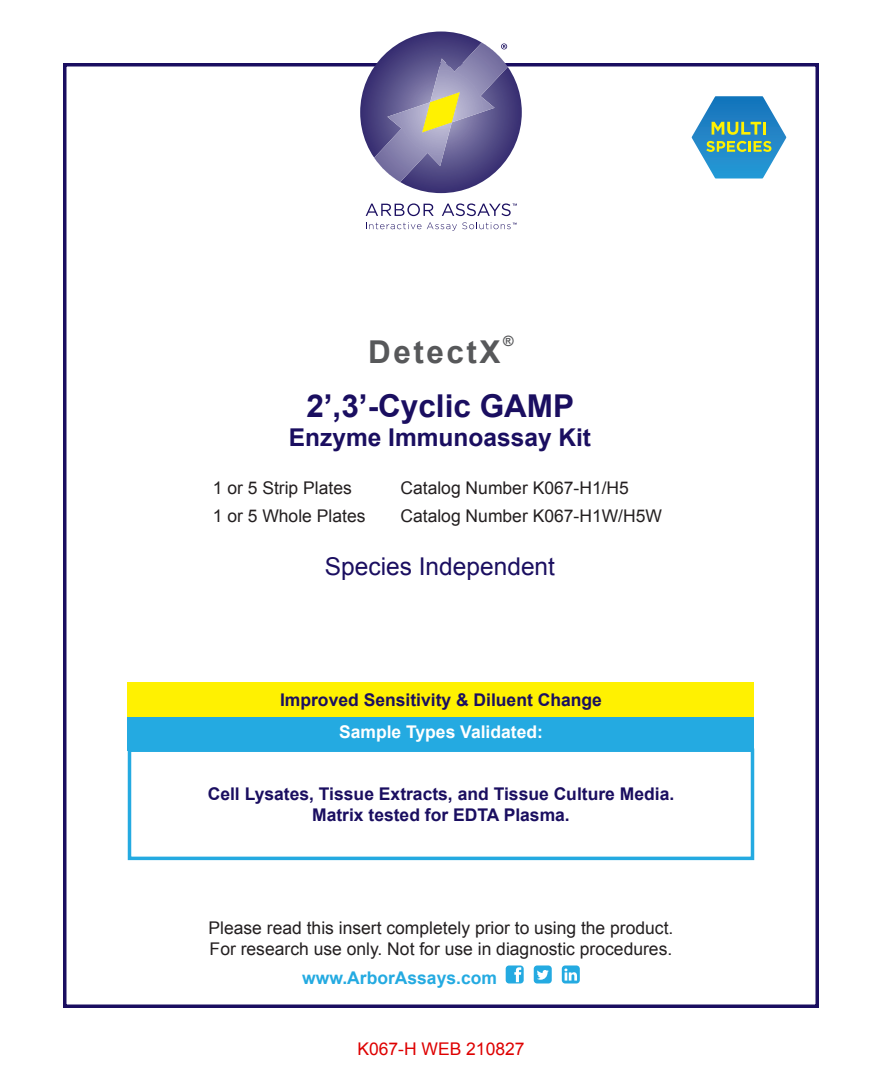
<style>
.page{position:relative;width:882px;height:1071px;background:#fff}
.page>*{position:absolute;margin:0;border:0;box-sizing:border-box;transform-origin:0 0}
.ASSAY_NAME{font:700 31.5px "Arial";color:#1a0e60}
.t1{font:700 31.5px "Arial";letter-spacing:.08em;color:#57585a}
.Subhead{font:700 24.5px "Arial";color:#1a0e60}
.t2{font:24.5px "Arial";color:#1a0e60}
.t3{font:17.5px/21px "Arial";color:#231f20}
.t4{font:700 17.5px "Arial";color:#1a0e60}
.t5{font:700 17.5px "Arial";color:#fff}
.t6{font:700 17.5px "Arial";color:#24aae1}
.t7{font:17.5px "Arial";color:#de0000}
.t8{font:700 14.35px "Arial";color:#57585a}
</style>
<div class="page">
<div style="left:63px;top:63px;width:756px;height:945px;border:4px solid #1a0e60"></div>
<div style="left:128px;top:717px;width:626px;height:34px;background:#24aae1"></div>
<svg style="left:534px;top:965px;width:18px;height:19px"></svg>
<svg style="left:506px;top:965px;width:18px;height:19px"></svg>
<svg style="left:562px;top:965px;width:18px;height:19px"></svg>
<div style="left:128px;top:748px;width:626px;height:112px;border:4px solid #24aae1"></div>
<svg style="left:366px;top:203px;width:68px;height:13px"></svg>
<svg style="left:442px;top:203px;width:75px;height:13px"></svg>
<svg style="left:366px;top:222px;width:55px;height:7px"></svg>
<svg style="left:427px;top:222px;width:90px;height:9px"></svg>
<svg style="left:360px;top:32px;width:162px;height:161px"></svg>
<svg style="left:691px;top:96px;width:96px;height:83px"></svg>
<div style="left:128px;top:682px;width:626px;height:35px;background:#fff101"></div>
<h1 class="t1" style="left:368px;top:331px;width:134px">DetectX</h1>
<p class="t8" style="left:503px;top:331px;width:12px">®</p>
<p class="ASSAY_NAME" style="left:306px;top:385px;width:269px">2’,3’-Cyclic GAMP</p>
<p class="Subhead" style="left:289px;top:421px;width:304px">Enzyme Immunoassay Kit</p>
<p class="t3" style="left:213px;top:477px;width:141px">1 or 5 Strip Plates</p>
<p class="t3" style="left:400px;top:477px;width:230px">Catalog Number K067-H1/H5</p>
<p class="t3" style="left:213px;top:506px;width:154px">1 or 5 Whole Plates</p>
<p class="t3" style="left:400px;top:506px;width:263px">Catalog Number K067-H1W/H5W</p>
<p class="t2" style="left:325px;top:550px;width:232px">Species Independent</p>
<p class="t4" style="left:280px;top:688px;width:323px">Improved Sensitivity &amp; Diluent Change</p>
<p class="t5" style="left:339px;top:720px;width:205px">Sample Types Validated:</p>
<p class="t4" style="left:208px;top:782px;width:468px">Cell Lysates, Tissue Extracts, and Tissue Culture Media.</p>
<p class="t4" style="left:312px;top:803px;width:259px">Matrix tested for EDTA Plasma.</p>
<p class="t3" style="left:209px;top:917px;width:466px">Please read this insert completely prior to using the product.<br>For research use only. Not for use in diagnostic procedures.</p>
<p class="t6" style="left:302px;top:966px;width:196px">www.ArborAssays.com</p>
<p class="t7" style="left:357px;top:1037px;width:169px">K067-H WEB 210827</p>
</div>
